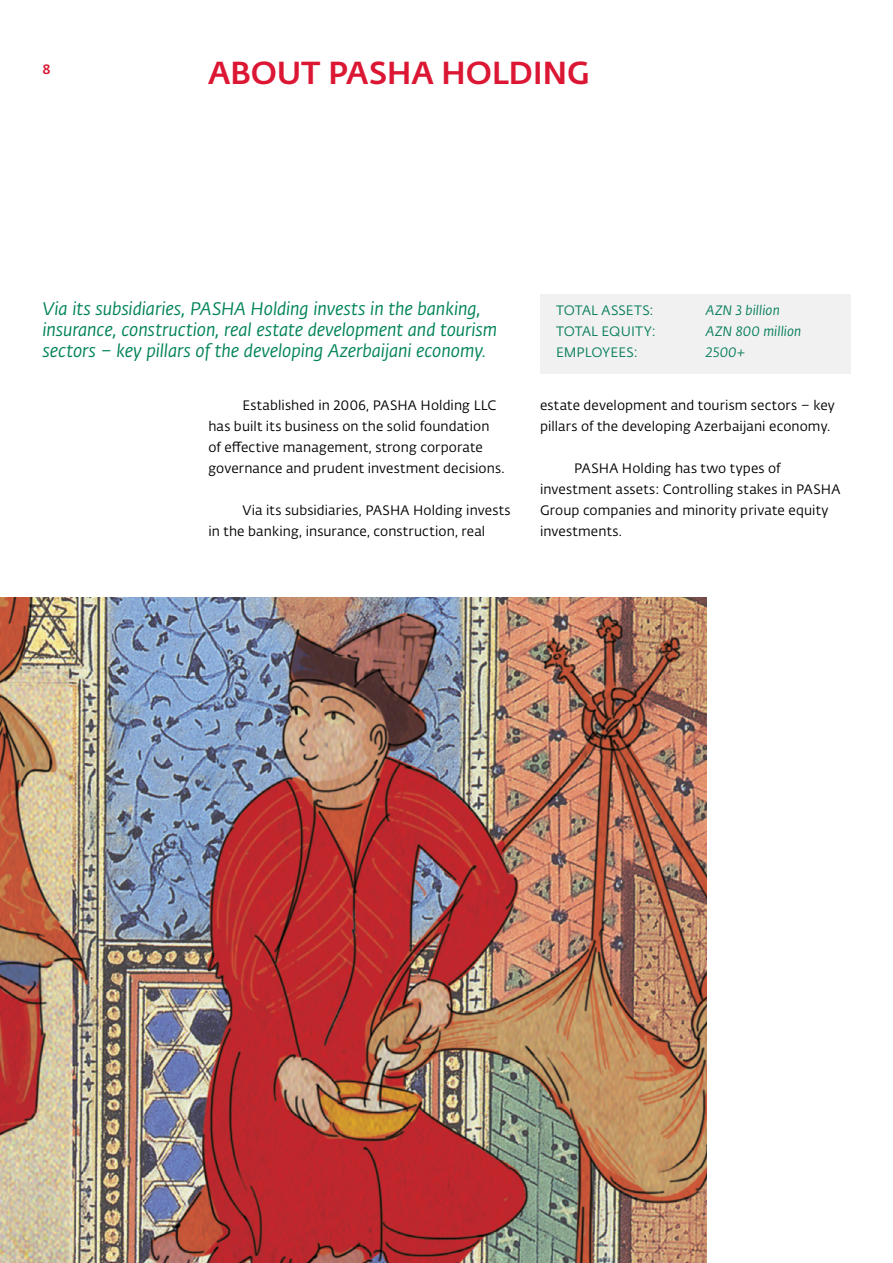
<style>
.page{position:relative;width:893px;height:1263px;background:#fff}
.page>*{position:absolute;margin:0;border:0;box-sizing:border-box;transform-origin:0 0}
.t1{font:500 31.5px "Fedra Sans Alt Pro";letter-spacing:-.01em;color:#db1734}
.t2{font:italic 18px/21px "Fedra Sans Alt Pro";letter-spacing:-.005em;color:#008355}
.t3{font:13.5px/21px "Fedra Sans Alt Pro";letter-spacing:.01em;color:#000}
.t4{font:13.5px/21px "Fedra Sans Alt Pro";letter-spacing:.005em;color:#057d5a}
.t5{font:italic 13.5px/21px "Fedra Sans Alt Pro";letter-spacing:.01em;color:#057d5a}
.t6{font:500 13.5px "Fedra Sans Alt Pro";color:#db1734}
</style>
<div class="page">
<div style="left:540px;top:294px;width:310px;height:79px;background:#f1f1f2"></div>
<img style="left:0;top:597px;width:707px;height:666px">
<p class="t6" style="left:43px;top:58px;width:10px">8</p>
<h1 class="t1" style="left:208px;top:49px;width:383px">ABOUT PASHA HOLDING</h1>
<h2 class="t2" style="left:43px;top:298px;width:456px">Via its subsidiaries, PASHA Holding invests in the banking, insurance, construction, real estate development and tourism sectors – key pillars of the developing Azerbaijani economy.</h2>
<p class="t4" style="left:556px;top:299px;width:101px">TOTAL ASSETS:<br>TOTAL EQUITY:<br>EMPLOYEES:</p>
<p class="t5" style="left:706px;top:299px;width:97px">AZN 3 billion<br>AZN 800 million<br>2500+</p>
<p class="t3" style="left:208px;top:394px;width:298px;text-indent:34px">Established in 2006, PASHA Holding LLC has built its business on the solid foundation of effective management, strong corporate governance and prudent investment decisions.</p>
<p class="t3" style="left:208px;top:499px;width:304px;text-indent:34px">Via its subsidiaries, PASHA Holding invests in the banking, insurance, construction, real</p>
<p class="t3" style="left:540px;top:394px;width:296px">estate development and tourism sectors – key pillars of the developing Azerbaijani economy.</p>
<p class="t3" style="left:540px;top:457px;width:302px;text-indent:34px">PASHA Holding has two types of investment assets: Controlling stakes in PASHA Group companies and minority private equity investments.</p>
</div>
